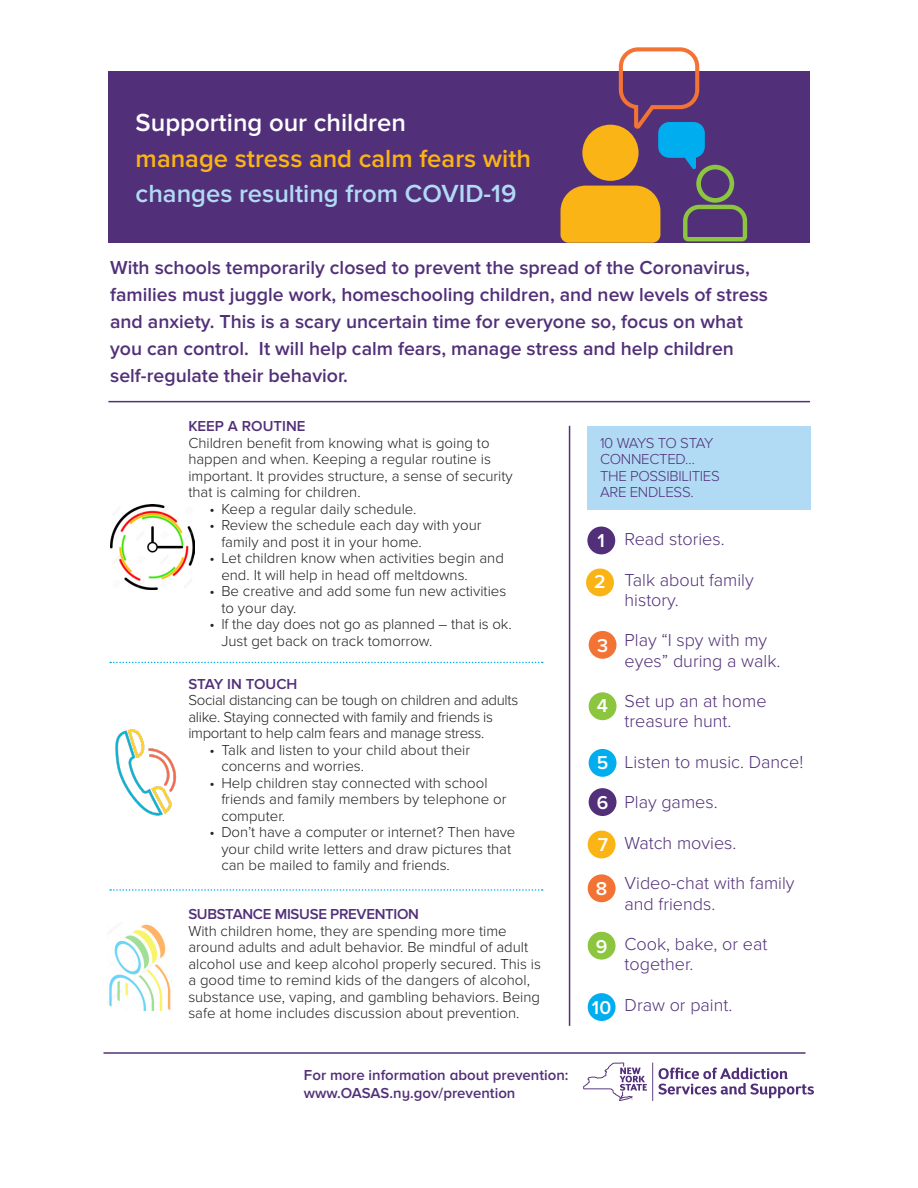
<style>
.page{position:relative;width:918px;height:1188px;background:#fff}
.page>*{position:absolute;margin:0;border:0;box-sizing:border-box;transform-origin:0 0}
.t1{font:600 25.65px/35.2px "Proxima Nova";color:#fbb416}
.t2{font:600 25.65px "Proxima Nova";color:#fff}
.t3{font:600 19.5px/27px "Proxima Nova";color:#523079}
.t4{font:600 19.35px "Proxima Nova";color:#fff}
.t5{font:300 18px/20.2px "Proxima Nova";color:#523079}
.t6{font:300 15px/16.5px "Proxima Nova";color:#231f20}
.t7{font:300 15px/16.5px "Proxima Nova";letter-spacing:-.02em;color:#231f20}
.t8{font:600 15px "Proxima Nova A";color:#523079}
.t9{font:300 15px/16.5px "Proxima Nova";letter-spacing:-.02em;color:#523079}
.t10{font:600 15px "Proxima Nova";letter-spacing:-.02em;color:#523079}
.t11{font:600 15px "Proxima Nova";color:#523079}
.s1{color:#b1dbf4}
</style>
<div class="page">
<div style="left:108px;top:71px;width:702px;height:172px;background:#523079"></div>
<hr style="left:652px;top:1062px;width:1px;height:39px;background:#523079">
<svg style="left:658px;top:1068px;width:156px;height:30px"></svg>
<svg style="left:583px;top:1062px;width:64px;height:39px"></svg>
<svg style="left:561px;top:47px;width:186px;height:196px"></svg>
<hr style="left:104px;top:1052px;width:702px;height:2px;background:#523079">
<div style="left:589px;top:631px;width:28px;height:28px;background:#f37335;border-radius:50%"></div>
<div style="left:589px;top:692px;width:28px;height:28px;background:#8bc63e;border-radius:50%"></div>
<div style="left:589px;top:749px;width:28px;height:28px;background:#00aeef;border-radius:50%"></div>
<div style="left:589px;top:788px;width:28px;height:28px;background:#523079;border-radius:50%"></div>
<div style="left:588px;top:831px;width:28px;height:27px;background:#fbb416;border-radius:50%"></div>
<div style="left:588px;top:874px;width:28px;height:28px;background:#f37335;border-radius:50%"></div>
<div style="left:588px;top:932px;width:28px;height:28px;background:#8bc63e;border-radius:50%"></div>
<div style="left:588px;top:993px;width:28px;height:28px;background:#00aeef;border-radius:50%"></div>
<hr style="left:108px;top:401px;width:702px;height:1px;background:#523079">
<hr style="left:569px;top:426px;width:1px;height:600px;background:#523079">
<svg style="left:110px;top:662px;width:433px;height:1px"></svg>
<div style="left:587px;top:527px;width:28px;height:27px;background:#523079;border-radius:50%"></div>
<div style="left:586px;top:569px;width:28px;height:27px;background:#fbb416;border-radius:50%"></div>
<div style="left:587px;top:426px;width:224px;height:84px;background:#b1dbf4"></div>
<svg style="left:110px;top:889px;width:433px;height:2px"></svg>
<img style="left:110px;top:505px;width:85px;height:84px">
<img style="left:115px;top:729px;width:62px;height:87px">
<img style="left:109px;top:924px;width:63px;height:87px">
<p class="t2" style="left:136px;top:108px;width:272px">Supporting our children</p>
<p class="t1" style="left:136px;top:141px;width:397px">manage stress and calm fears with <span class="s1">changes resulting from COVID-19</span></p>
<p class="t3" style="left:110px;top:254px;width:659px">With schools temporarily closed to prevent the spread of the Coronavirus, families must juggle work, homeschooling children, and new levels of stress and anxiety. This is a scary uncertain time for everyone so, focus on what you can control. It will help calm fears, manage stress and help children self-regulate their behavior.</p>
<p class="t11" style="left:188px;top:418px;width:119px">KEEP A ROUTINE</p>
<p class="t6" style="left:188px;top:435px;width:326px">Children benefit from knowing what is going to happen and when. Keeping a regular routine is important. It provides structure, a sense of security that is calming for children.</p>
<p class="t6" style="left:209px;top:501px;width:209px">• Keep a regular daily schedule.</p>
<p class="t6" style="left:221px;top:517px;width:262px;text-indent:-12px">• Review the schedule each day with your family and post it in your home.</p>
<p class="t6" style="left:221px;top:550px;width:284px;text-indent:-12px">• Let children know when activities begin and end. It will help in head off meltdowns.</p>
<p class="t6" style="left:221px;top:583px;width:286px;text-indent:-12px">• Be creative and add some fun new activities to your day.</p>
<p class="t6" style="left:221px;top:616px;width:292px;text-indent:-12px">• If the day does not go as planned – that is ok.<br>Just get back on track tomorrow.</p>
<p class="t10" style="left:188px;top:675px;width:111px">STAY IN TOUCH</p>
<p class="t7" style="left:188px;top:692px;width:331px">Social distancing can be tough on children and adults alike. Staying connected with family and friends is important to help calm fears and manage stress.</p>
<p class="t6" style="left:221px;top:742px;width:250px;text-indent:-12px">• Talk and listen to your child about their concerns and worries.</p>
<p class="t6" style="left:221px;top:775px;width:287px;text-indent:-12px">• Help children stay connected with school friends and family members by telephone or computer.</p>
<p class="t6" style="left:221px;top:824px;width:296px;text-indent:-12px">• Don’t have a computer or internet? Then have your child write letters and draw pictures that can be mailed to family and friends.</p>
<p class="t10" style="left:188px;top:905px;width:232px">SUBSTANCE MISUSE PREVENTION</p>
<p class="t6" style="left:188px;top:922px;width:354px">With children home, they are spending more time around adults and adult behavior. Be mindful of adult alcohol use and keep alcohol properly secured. This is a good time to remind kids of the dangers of alcohol, substance use, vaping, and gambling behaviors. Being safe at home includes discussion about prevention.</p>
<p class="t8" style="left:304px;top:1066px;width:266px">For more information about prevention:</p>
<p class="t8" style="left:304px;top:1084px;width:213px">www.OASAS.ny.gov/prevention</p>
<p class="t9" style="left:600px;top:435px;width:115px">10 WAYS TO STAY<br>CONNECTED…</p>
<p class="t9" style="left:600px;top:468px;width:121px">THE POSSIBILITIES</p>
<p class="t9" style="left:600px;top:484px;width:95px">ARE ENDLESS.</p>
<p class="t4" style="left:598px;top:529px;width:9px">1</p>
<p class="t4" style="left:594px;top:571px;width:13px">2</p>
<p class="t4" style="left:597px;top:634px;width:13px">3</p>
<p class="t4" style="left:597px;top:694px;width:13px">4</p>
<p class="t4" style="left:597px;top:752px;width:13px">5</p>
<p class="t4" style="left:597px;top:791px;width:13px">6</p>
<p class="t4" style="left:598px;top:833px;width:12px">7</p>
<p class="t4" style="left:596px;top:878px;width:13px">8</p>
<p class="t4" style="left:596px;top:935px;width:13px">9</p>
<p class="t4" style="left:592px;top:996px;width:21px">10</p>
<p class="t5" style="left:625px;top:529px;width:102px">Read stories.</p>
<p class="t5" style="left:625px;top:570px;width:131px">Talk about family history.</p>
<p class="t5" style="left:625px;top:630px;width:157px">Play “I spy with my eyes” during a walk.</p>
<p class="t5" style="left:625px;top:691px;width:144px">Set up an at home treasure hunt.</p>
<p class="t5" style="left:625px;top:752px;width:180px">Listen to music. Dance!</p>
<p class="t5" style="left:625px;top:792px;width:95px">Play games.</p>
<p class="t5" style="left:625px;top:833px;width:113px">Watch movies.</p>
<p class="t5" style="left:625px;top:873px;width:172px">Video-chat with family and friends.</p>
<p class="t5" style="left:625px;top:934px;width:144px">Cook, bake, or eat together.</p>
<p class="t5" style="left:625px;top:995px;width:109px">Draw or paint.</p>
</div>
